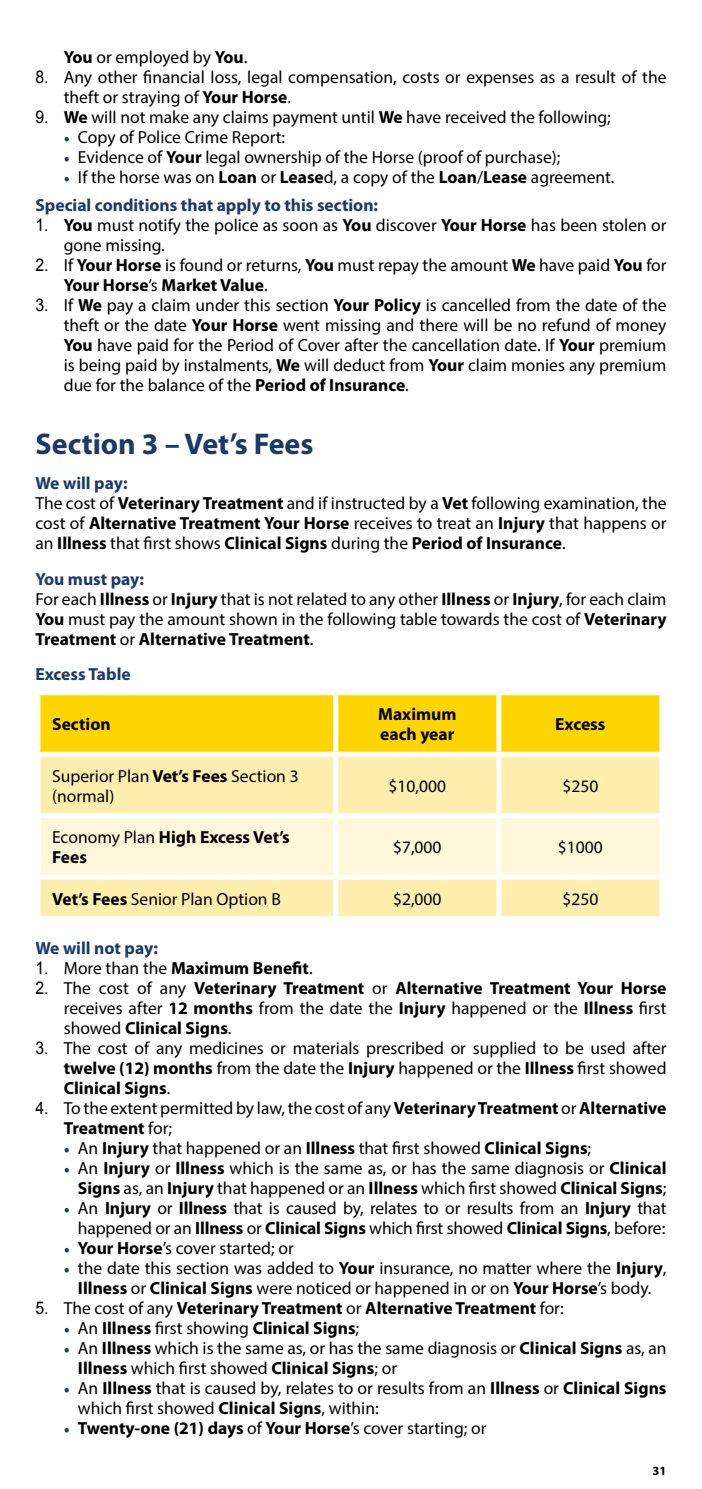
<style>
.page{position:relative;width:702px;height:1489px;background:#fff}
.page>*{position:absolute;margin:0;border:0;box-sizing:border-box;transform-origin:0 0}
.t1{font:700 30px "Myriad Pro";color:#1a3a6a}
.t2{font:17.5px/20px "Myriad Pro";color:#000}
.t3{font:700 17.5px/20px "Myriad Pro";color:#000}
.t4{font:700 17.5px "Myriad Pro";color:#1a3a6a}
.t5{font:700 12.5px "Myriad Pro";color:#000}
.s1{font-weight:700}
.s2{font-family:"Arial"}
.s3{font-family:"Minion Pro";color:#1a3a6a}
.s4{font-weight:700;color:#1a3a6a}
.s5{font-weight:400}
.s6{font-family:"Arial";font-weight:400}
.s7{font-family:"Minion Pro";font-weight:400;color:#1a3a6a}
</style>
<div class="page">
<div style="left:40px;top:695px;width:619px;height:56px;background:#ffd500"></div>
<div style="left:40px;top:756px;width:619px;height:160px;background:#ffeeae"></div>
<div style="left:40px;top:818px;width:619px;height:56px;background:#fff7d9"></div>
<div style="left:333px;top:695px;width:5px;height:56px;background:#fff"></div>
<div style="left:496px;top:695px;width:5px;height:56px;background:#fff"></div>
<div style="left:35px;top:813px;width:301px;height:5px;background:#fff"></div>
<div style="left:336px;top:813px;width:163px;height:5px;background:#fff"></div>
<div style="left:499px;top:813px;width:165px;height:5px;background:#fff"></div>
<div style="left:333px;top:756px;width:5px;height:57px;background:#fff"></div>
<div style="left:35px;top:874px;width:301px;height:5px;background:#fff"></div>
<div style="left:336px;top:874px;width:163px;height:5px;background:#fff"></div>
<div style="left:499px;top:874px;width:165px;height:5px;background:#fff"></div>
<div style="left:496px;top:756px;width:5px;height:57px;background:#fff"></div>
<div style="left:333px;top:818px;width:5px;height:56px;background:#fff"></div>
<div style="left:496px;top:818px;width:5px;height:56px;background:#fff"></div>
<div style="left:333px;top:879px;width:5px;height:37px;background:#fff"></div>
<div style="left:496px;top:879px;width:5px;height:37px;background:#fff"></div>
<p class="t2" style="left:64px;top:47px;width:185px"><span class="s1">You</span> or employed by <span class="s1">You</span>.</p>
<p class="t2" style="left:64px;top:67px;width:604px;text-indent:-28px"><span class="s2">8.</span> Any other financial loss, legal compensation, costs or expenses as a result of the theft or straying of <span class="s1">Your Horse</span>.</p>
<p class="t2" style="left:35px;top:107px;width:577px"><span class="s2">9.</span> <span class="s1">We</span> will not make any claims payment until <span class="s1">We</span> have received the following;</p>
<p class="t2" style="left:64px;top:127px;width:223px"><span class="s3">•</span> Copy of Police Crime Report:</p>
<p class="t2" style="left:64px;top:147px;width:498px"><span class="s3">•</span> Evidence of <span class="s1">Your</span> legal ownership of the Horse (proof of purchase);</p>
<p class="t2" style="left:35px;top:162px;width:580px;line-height:28.2px;text-indent:28px"><span class="s3">•</span> If the horse was on <span class="s1">Loan</span> or <span class="s1">Lease</span>d, a copy of the <span class="s1">Loan</span>/<span class="s1">Lease</span> agreement.<br><span class="s4">Special conditions that apply to this section:</span></p>
<p class="t2" style="left:64px;top:215px;width:604px;text-indent:-28px"><span class="s2">1.</span> <span class="s1">You</span> must notify the police as soon as <span class="s1">You</span> discover <span class="s1">Your Horse</span> has been stolen or gone missing.</p>
<p class="t2" style="left:64px;top:255px;width:604px;text-indent:-28px"><span class="s2">2.</span> If <span class="s1">Your Horse</span> is found or returns, <span class="s1">You</span> must repay the amount <span class="s1">We</span> have paid <span class="s1">You</span> for<br><span class="s1">Your Horse</span>’s <span class="s1">Market Value</span>.</p>
<p class="t2" style="left:64px;top:295px;width:604px;text-align:justify;text-indent:-28px"><span class="s2">3.</span> If <span class="s1">We</span> pay a claim under this section <span class="s1">Your Policy</span> is cancelled from the date of the theft or the date <span class="s1">Your Horse</span> went missing and there will be no refund of money <span class="s1">You</span> have paid for the Period of Cover after the cancellation date. If <span class="s1">Your</span> premium is being paid by instalments, <span class="s1">We</span> will deduct from <span class="s1">Your</span> claim monies any premium due for the balance of the <span class="s1">Period of Insurance</span>.</p>
<h1 class="t1" style="left:35px;top:424px;width:279px">Section 3 – Vet’s Fees</h1>
<p class="t2" style="left:35px;top:473px;width:632px"><span class="s4">We will pay:<br></span>The cost of <span class="s1">Veterinary Treatment</span> and if instructed by a <span class="s1">Vet</span> following examination, the cost of <span class="s1">Alternative Treatment Your Horse</span> receives to treat an <span class="s1">Injury</span> that happens or an <span class="s1">Illness</span> that first shows <span class="s1">Clinical Signs</span> during the <span class="s1">Period of Insurance</span>.</p>
<p class="t2" style="left:35px;top:568px;width:632px"><span class="s4">You must pay:<br></span>For each <span class="s1">Illness</span> or <span class="s1">Injury</span> that is not related to any other <span class="s1">Illness</span> or <span class="s1">Injury</span>, for each claim <span class="s1">You</span> must pay the amount shown in the following table towards the cost of <span class="s1">Veterinary Treatment</span> or <span class="s1">Alternative Treatment</span>.</p>
<p class="t4" style="left:35px;top:663px;width:97px">Excess Table</p>
<p class="t3" style="left:52px;top:713px;width:60px">Section</p>
<p class="t3" style="left:378px;top:703px;width:80px">Maximum each year</p>
<p class="t3" style="left:555px;top:713px;width:52px">Excess</p>
<p class="t2" style="left:52px;top:765px;width:248px">Superior Plan <span class="s1">Vet’s Fees</span> Section 3 (normal)</p>
<p class="t2" style="left:388px;top:775px;width:59px">$10,000</p>
<p class="t2" style="left:562px;top:775px;width:37px">$250</p>
<p class="t3" style="left:52px;top:826px;width:239px"><span class="s5">Economy Plan</span> High Excess Vet’s<br>Fees</p>
<p class="t2" style="left:393px;top:836px;width:50px">$7,000</p>
<p class="t2" style="left:558px;top:836px;width:46px">$1000</p>
<p class="t2" style="left:52px;top:888px;width:230px"><span class="s1">Vet’s Fees</span> Senior Plan Option B</p>
<p class="t2" style="left:393px;top:888px;width:50px">$2,000</p>
<p class="t2" style="left:562px;top:888px;width:37px">$250</p>
<p class="t4" style="left:35px;top:936px;width:124px">We will not pay:</p>
<p class="t3" style="left:35px;top:957px;width:279px"><span class="s6">1.</span> <span class="s5">More than the</span> Maximum Benefit<span class="s5">.</span></p>
<p class="t3" style="left:64px;top:977px;width:604px;text-align:justify;text-indent:-28px"><span class="s6">2.</span> <span class="s5">The cost of any</span> Veterinary Treatment <span class="s5">or</span> Alternative Treatment Your Horse <span class="s5">receives after</span> 12 months <span class="s5">from the date the</span> Injury <span class="s5">happened or the</span> Illness <span class="s5">first showed</span> Clinical Signs<span class="s5">.</span></p>
<p class="t2" style="left:64px;top:1037px;width:604px;text-align:justify;text-indent:-28px"><span class="s2">3.</span> The cost of any medicines or materials prescribed or supplied to be used after <span class="s1">twelve (12) months</span> from the date the <span class="s1">Injury</span> happened or the <span class="s1">Illness</span> first showed <span class="s1">Clinical Signs</span>.</p>
<p class="t2" style="left:64px;top:1097px;width:604px;text-indent:-28px"><span class="s2">4.</span> To the extent permitted by law, the cost of any <span class="s1">Veterinary Treatment</span> or <span class="s1">Alternative<br>Treatment</span> for;</p>
<p class="t2" style="left:64px;top:1137px;width:529px"><span class="s3">•</span> An <span class="s1">Injury</span> that happened or an <span class="s1">Illness</span> that first showed <span class="s1">Clinical Signs</span>;</p>
<p class="t2" style="left:64px;top:1157px;width:604px;text-align:right"><span class="s3">•</span> An <span class="s1">Injury</span> or <span class="s1">Illness</span> which is the same as, or has the same diagnosis or <span class="s1">Clinical<br>Signs</span> as, an <span class="s1">Injury</span> that happened or an <span class="s1">Illness</span> which first showed <span class="s1">Clinical Signs</span>;</p>
<p class="t2" style="left:64px;top:1197px;width:604px;text-align:right"><span class="s3">•</span> An <span class="s1">Injury</span> or <span class="s1">Illness</span> that is caused by, relates to or results from an <span class="s1">Injury</span> that happened or an <span class="s1">Illness</span> or <span class="s1">Clinical Signs</span> which first showed <span class="s1">Clinical Signs</span>, before:</p>
<p class="t2" style="left:64px;top:1237px;width:231px"><span class="s3">•</span> <span class="s1">Your Horse</span>’s cover started; or</p>
<p class="t2" style="left:64px;top:1257px;width:604px;text-align:center"><span class="s3">•</span> the date this section was added to <span class="s1">Your</span> insurance, no matter where the <span class="s1">Injury</span>,<br><span class="s1">Illness</span> or <span class="s1">Clinical Signs</span> were noticed or happened in or on <span class="s1">Your Horse</span>’s body.</p>
<p class="t3" style="left:35px;top:1297px;width:530px"><span class="s6">5.</span> <span class="s5">The cost of any</span> Veterinary Treatment <span class="s5">or</span> Alternative Treatment <span class="s5">for:</span></p>
<p class="t3" style="left:64px;top:1317px;width:297px"><span class="s7">•</span> <span class="s5">An</span> Illness <span class="s5">first showing</span> Clinical Signs<span class="s5">;</span></p>
<p class="t2" style="left:78px;top:1337px;width:590px;text-indent:-14px"><span class="s3">•</span> An <span class="s1">Illness</span> which is the same as, or has the same diagnosis or <span class="s1">Clinical Signs</span> as, an<br><span class="s1">Illness</span> which first showed <span class="s1">Clinical Signs</span>; or</p>
<p class="t2" style="left:78px;top:1377px;width:590px;text-indent:-14px"><span class="s3">•</span> An <span class="s1">Illness</span> that is caused by, relates to or results from an <span class="s1">Illness</span> or <span class="s1">Clinical Signs </span>which first showed <span class="s1">Clinical Signs</span>, within:</p>
<p class="t3" style="left:64px;top:1417px;width:424px"><span class="s7">•</span> Twenty-one (21) days <span class="s5">of</span> Your Horse<span class="s5">’s cover starting; or</span></p>
<p class="t5" style="left:652px;top:1462px;width:15px">31</p>
</div>
